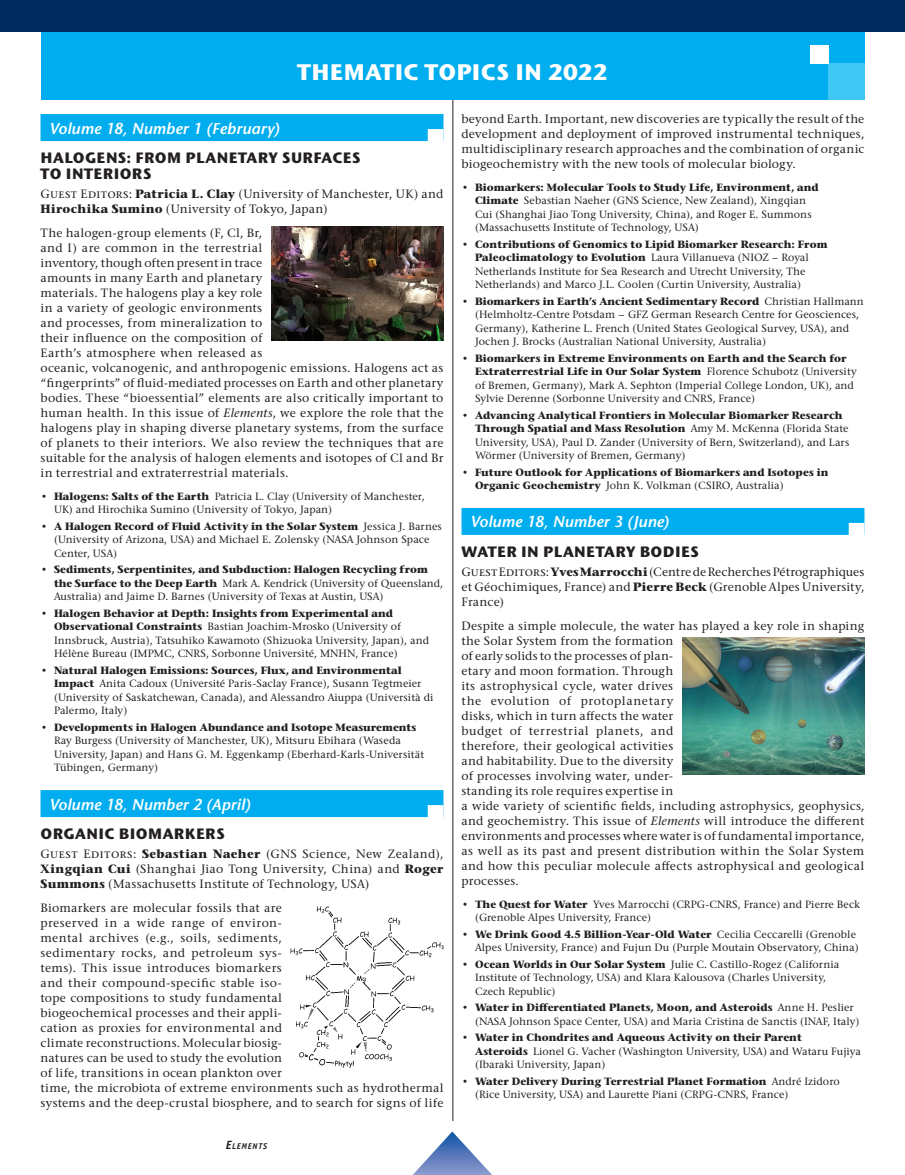
<style>
.page{position:relative;width:905px;height:1175px;background:#fff}
.page>*{position:absolute;margin:0;border:0;box-sizing:border-box;transform-origin:0 0}
.Niveau_0{font:700 22.5px "Stone Sans ITC";letter-spacing:.015em;color:#fff}
.Topics{font:italic 600 15.75px "Stone Sans ITC";letter-spacing:.005em;color:#fff}
.NIVEAU_1{font:700 15px/15.8px "Stone Sans ITC";letter-spacing:.03em;color:#231f20}
.ELEM_text{font:500 12px/15px "Stone Serif ITC";letter-spacing:.015em;color:#231f20}
.t1{font:500 10.5px/13.5px "Stone Serif ITC";letter-spacing:.005em;color:#231f20}
.t2{font:700 10.5px/13.5px "Stone Serif ITC";letter-spacing:.005em;color:#231f20}
.t3{font:italic 700 8.4px "Officina Sans Std";letter-spacing:.08em;color:#231f20}
.s1{font-weight:700}
.s2{font-style:italic}
.s3{font-size:12px}
.s4{font-weight:500}
</style>
<div class="page">
<hr style="left:452px;top:63px;width:1px;height:1057px;background:#231f20">
<div style="left:40px;top:0;width:824px;height:99px;background:#00aeef"></div>
<div style="left:828px;top:63px;width:36px;height:36px;background:#40c7f4"></div>
<div style="left:810px;top:45px;width:18px;height:18px;background:#fff"></div>
<svg style="left:413px;top:1131px;width:78px;height:43px"></svg>
<div style="left:0;top:0;width:904px;height:32px;background:#002c62"></div>
<div style="left:40px;top:114px;width:403px;height:27px;background:#00aeef"></div>
<div style="left:428px;top:129px;width:15px;height:13px;background:#fff"></div>
<div style="left:40px;top:790px;width:403px;height:27px;background:#00aeef"></div>
<div style="left:428px;top:805px;width:15px;height:13px;background:#fff"></div>
<div style="left:461px;top:508px;width:403px;height:27px;background:#00aeef"></div>
<div style="left:848px;top:523px;width:16px;height:13px;background:#fff"></div>
<img style="left:271px;top:226px;width:172px;height:115px">
<img style="left:291px;top:906px;width:152px;height:161px">
<img style="left:682px;top:638px;width:182px;height:136px">
<p class="Niveau_0" style="left:297px;top:57px;width:311px">THEMATIC TOPICS IN 2022</p>
<p class="Topics" style="left:50px;top:118px;width:231px">Volume 18, Number 1 (February)</p>
<p class="NIVEAU_1" style="left:41px;top:150px;width:321px">HALOGENS: FROM PLANETARY SURFACES<br>TO INTERIORS</p>
<p class="ELEM_text" style="left:40px;top:187px;width:404px">Guest Editors: <span class="s1">Patricia L. Clay</span> (University of Manchester, UK) and<br><span class="s1">Hirochika Sumino</span> (University of Tokyo, Japan)</p>
<p class="ELEM_text" style="left:40px;top:226px;width:404px">The halogen-group elements (F, Cl, Br,<br>and I) are common in the terrestrial<br>inventory, though often present in trace<br>amounts in many Earth and planetary<br>materials. The halogens play a key role<br>in a variety of geologic environments<br>and processes, from mineralization to<br>their influence on the composition of<br>Earth’s atmosphere when released as<br>oceanic, volcanogenic, and anthropogenic emissions. Halogens act as “fingerprints” of fluid-mediated processes on Earth and other planetary bodies. These “bioessential” elements are also critically important to human health. In this issue of <span class="s2">Elements</span>, we explore the role that the halogens play in shaping diverse planetary systems, from the surface of planets to their interiors. We also review the techniques that are suitable for the analysis of halogen elements and isotopes of Cl and Br in terrestrial and extraterrestrial materials.</p>
<p class="t1" style="left:54px;top:489px;width:372px;text-indent:-14px"><span class="s1">• Halogens: Salts of the Earth</span> Patricia L. Clay (University of Manchester,<br>UK) and Hirochika Sumino (University of Tokyo, Japan)</p>
<p class="t1" style="left:54px;top:519px;width:389px;text-indent:-14px"><span class="s1">• A Halogen Record of Fluid Activity in the Solar System</span> Jessica J. Barnes (University of Arizona, USA) and Michael E. Zolensky (NASA Johnson Space<br>Center, USA)</p>
<p class="t1" style="left:54px;top:563px;width:390px;text-indent:-14px"><span class="s1">• Sediments, Serpentinites, and Subduction: Halogen Recycling from the Surface to the Deep Earth</span> Mark A. Kendrick (University of Queensland,<br>Australia) and Jaime D. Barnes (University of Texas at Austin, USA)</p>
<p class="t1" style="left:54px;top:606px;width:376px;text-indent:-14px"><span class="s1">• Halogen Behavior at Depth: Insights from Experimental and Observational Constraints</span> Bastian Joachim-Mrosko (University of Innsbruck, Austria), Tatsuhiko Kawamoto (Shizuoka University, Japan), and Hélène Bureau (IMPMC, CNRS, Sorbonne Université, MNHN, France)</p>
<p class="t1" style="left:54px;top:663px;width:381px;text-indent:-14px"><span class="s1">• Natural Halogen Emissions: Sources, Flux, and Environmental Impact</span> Anita Cadoux (Université Paris-Saclay France), Susann Tegtmeier (University of Saskatchewan, Canada), and Alessandro Aiuppa (Università di Palermo, Italy)</p>
<p class="t1" style="left:54px;top:720px;width:371px;text-indent:-14px"><span class="s1">• Developments in Halogen Abundance and Isotope Measurements </span>Ray Burgess (University of Manchester, UK), Mitsuru Ebihara (Waseda University, Japan) and Hans G. M. Eggenkamp (Eberhard-Karls-Universität Tübingen, Germany)</p>
<p class="Topics" style="left:50px;top:793px;width:202px">Volume 18, Number 2 (April)</p>
<p class="NIVEAU_1" style="left:41px;top:825px;width:186px">ORGANIC BIOMARKERS</p>
<p class="ELEM_text" style="left:40px;top:847px;width:404px;text-align:justify">Guest Editors: <span class="s1">Sebastian Naeher</span> (GNS Science, New Zealand), <span class="s1">Xingqian Cui</span> (Shanghai Jiao Tong University, China) and <span class="s1">Roger Summons</span> (Massachusetts Institute of Technology, USA)</p>
<p class="ELEM_text" style="left:40px;top:901px;width:404px">Biomarkers are molecular fossils that are<br>preserved in a wide range of environ-<br>mental archives (e.g., soils, sediments,<br>sedimentary rocks, and petroleum sys-<br>tems). This issue introduces biomarkers<br>and their compound-specific stable iso-<br>tope compositions to study fundamental<br>biogeochemical processes and their appli-<br>cation as proxies for environmental and<br>climate reconstructions. Molecular biosig-<br>natures can be used to study the evolution<br>of life, transitions in ocean plankton over<br>time, the microbiota of extreme environments such as hydrothermal systems and the deep-crustal biosphere, and to search for signs of life</p>
<p class="t3" style="left:226px;top:1141px;width:43px"><span class="s3">E</span>LEMENTS</p>
<p class="ELEM_text" style="left:461px;top:112px;width:404px;text-align:justify">beyond Earth. Important, new discoveries are typically the result of the development and deployment of improved instrumental techniques, multidisciplinary research approaches and the combination of organic biogeochemistry with the new tools of molecular biology.</p>
<p class="t1" style="left:475px;top:180px;width:345px;text-indent:-14px"><span class="s1">• Biomarkers: Molecular Tools to Study Life, Environment, and Climate</span> Sebastian Naeher (GNS Science, New Zealand), Xingqian Cui (Shanghai Jiao Tong University, China), and Roger E. Summons (Massachusetts Institute of Technology, USA)</p>
<p class="t1" style="left:475px;top:237px;width:354px;text-indent:-14px"><span class="s1">• Contributions of Genomics to Lipid Biomarker Research: From Paleoclimatology to Evolution</span> Laura Villanueva (NIOZ – Royal Netherlands Institute for Sea Research and Utrecht University, The Netherlands) and Marco J.L. Coolen (Curtin University, Australia)</p>
<p class="t1" style="left:475px;top:294px;width:390px;text-indent:-14px"><span class="s1">• Biomarkers in Earth’s Ancient Sedimentary Record</span> Christian Hallmann (Helmholtz-Centre Potsdam – GFZ German Research Centre for Geosciences, Germany), Katherine L. French (United States Geological Survey, USA), and Jochen J. Brocks (Australian National University, Australia)</p>
<p class="t1" style="left:475px;top:351px;width:383px;text-indent:-14px"><span class="s1">• Biomarkers in Extreme Environments on Earth and the Search for Extraterrestrial Life in Our Solar System</span> Florence Schubotz (University of Bremen, Germany), Mark A. Sephton (Imperial College London, UK), and Sylvie Derenne (Sorbonne University and CNRS, France)</p>
<p class="t1" style="left:475px;top:408px;width:376px;text-indent:-14px"><span class="s1">• Advancing Analytical Frontiers in Molecular Biomarker Research Through Spatial and Mass Resolution</span> Amy M. McKenna (Florida State University, USA), Paul D. Zander (University of Bern, Switzerland), and Lars Wörmer (University of Bremen, Germany)</p>
<p class="t2" style="left:475px;top:466px;width:355px;text-indent:-14px">• Future Outlook for Applications of Biomarkers and Isotopes in<br>Organic Geochemistry <span class="s4">John K. Volkman (CSIRO, Australia)</span></p>
<p class="Topics" style="left:470px;top:511px;width:200px">Volume 18, Number 3 (June)</p>
<p class="NIVEAU_1" style="left:461px;top:543px;width:239px">WATER IN PLANETARY BODIES</p>
<p class="ELEM_text" style="left:461px;top:565px;width:404px;text-align:justify">Guest Editors: <span class="s1">Yves Marrocchi</span> (Centre de Recherches Pétrographiques et Géochimiques, France) and <span class="s1">Pierre Beck</span> (Grenoble Alpes University, France)</p>
<p class="ELEM_text" style="left:461px;top:619px;width:404px">Despite a simple molecule, the water has played a key role in shaping the Solar System from the formation<br>of early solids to the processes of plan-<br>etary and moon formation. Through<br>its astrophysical cycle, water drives<br>the evolution of protoplanetary<br>disks, which in turn affects the water<br>budget of terrestrial planets, and<br>therefore, their geological activities<br>and habitability. Due to the diversity<br>of processes involving water, under-<br>standing its role requires expertise in<br>a wide variety of scientific fields, including astrophysics, geophysics, and geochemistry. This issue of <span class="s2">Elements</span> will introduce the different environments and processes where water is of fundamental importance, as well as its past and present distribution within the Solar System and how this peculiar molecule affects astrophysical and geological processes.</p>
<p class="t1" style="left:475px;top:897px;width:386px;text-indent:-14px"><span class="s1">• The Quest for Water</span> Yves Marrocchi (CRPG-CNRS, France) and Pierre Beck (Grenoble Alpes University, France)</p>
<p class="t1" style="left:461px;top:927px;width:399px;text-align:right"><span class="s1">• We Drink Good 4.5 Billion-Year-Old Water</span> Cecilia Ceccarelli (Grenoble<br>Alpes University, France) and Fujun Du (Purple Moutain Observatory, China)</p>
<p class="t1" style="left:475px;top:957px;width:366px;text-indent:-14px"><span class="s1">• Ocean Worlds in Our Solar System</span> Julie C. Castillo-Rogez (California<br>Institute of Technology, USA) and Klara Kalousova (Charles University,<br>Czech Republic)</p>
<p class="t1" style="left:475px;top:1001px;width:386px;text-indent:-14px"><span class="s1">• Water in Differentiated Planets, Moon, and Asteroids</span> Anne H. Peslier (NASA Johnson Space Center, USA) and Maria Cristina de Sanctis (INAF, Italy)</p>
<p class="t1" style="left:475px;top:1031px;width:387px;text-indent:-14px"><span class="s1">• Water in Chondrites and Aqueous Activity on their Parent<br>Asteroids</span> Lionel G. Vacher (Washington University, USA) and Wataru Fujiya (Ibaraki University, Japan)</p>
<p class="t1" style="left:475px;top:1074px;width:366px;text-indent:-14px"><span class="s1">• Water Delivery During Terrestrial Planet Formation</span> André Izidoro (Rice University, USA) and Laurette Piani (CRPG-CNRS, France)</p>
</div>
